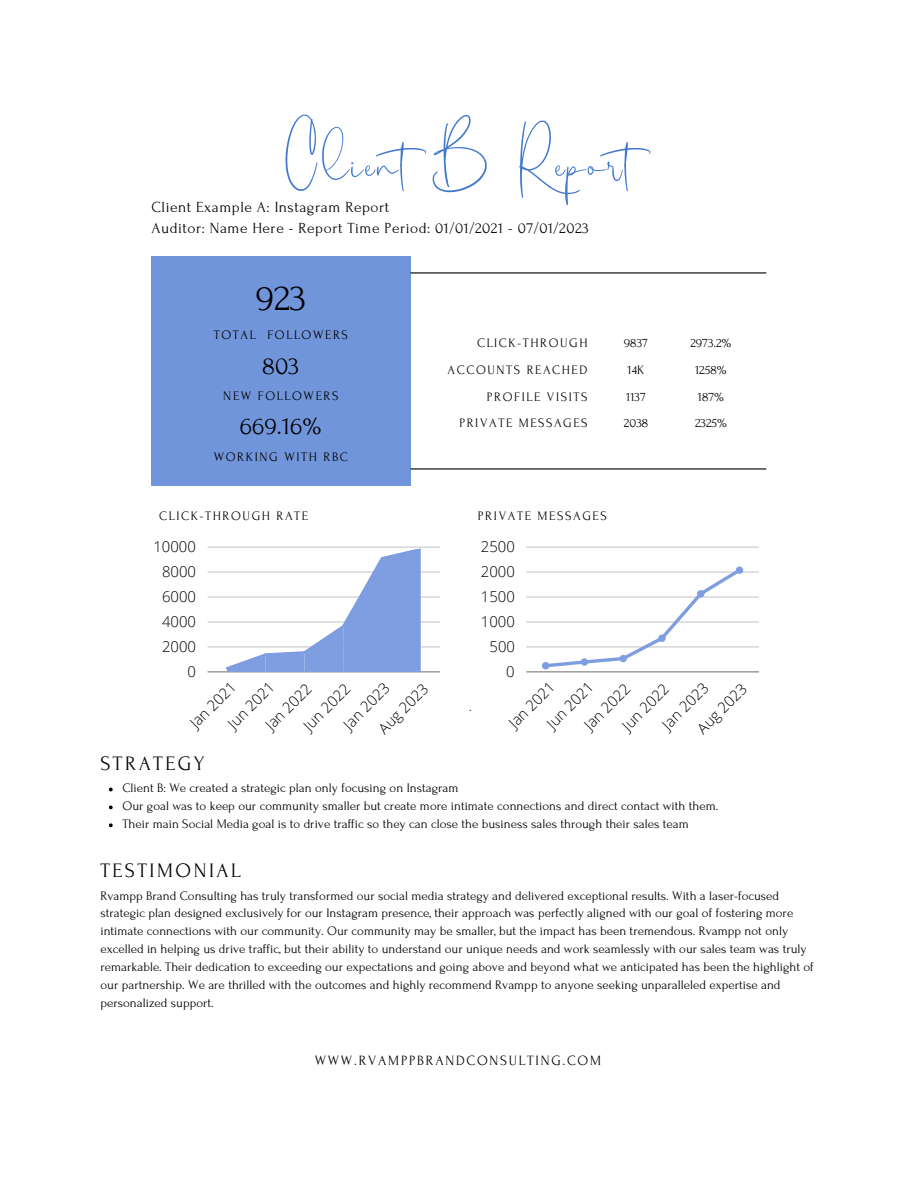
<style>
.page{position:relative;width:918px;height:1188px;background:#fff}
.page>*{position:absolute;margin:0;border:0;box-sizing:border-box;transform-origin:0 0}
.t1{font:52.8px "Blue Signature PERSONALUSE";letter-spacing:.04em;color:#4279cc}
.t2{font:37.65px "Forum";color:#000}
.t3{font:25.05px "Forum";color:#000}
.t4{font:20.55px "Forum";letter-spacing:.12em;color:#000}
.t5{font:15.45px "Forum";letter-spacing:.035em;color:#000}
.t6{font:300 14.85px "Open Sans";color:#000}
.t7{font:14.25px "Forum";letter-spacing:.12em;color:#000}
.t8{font:13.05px/17.9px "Forum";color:#000}
.t9{font:13.05px "Forum";letter-spacing:.12em;color:#000}
.t10{font:12.9px "Forum";letter-spacing:.12em;color:#000}
.t11{font:12.6px "Forum";color:#000}
</style>
<div class="page">
<div style="left:152px;top:256px;width:258px;height:229px;background:#7195db"></div>
<hr style="left:411px;top:272px;width:355px;height:2px;background:#000">
<hr style="left:411px;top:468px;width:355px;height:2px;background:#000">
<hr style="left:208px;top:672px;width:232px;height:1px;background:#000">
<hr style="left:208px;top:647px;width:232px;height:1px;background:#000">
<hr style="left:208px;top:622px;width:232px;height:1px;background:#000">
<hr style="left:208px;top:597px;width:232px;height:1px;background:#000">
<hr style="left:208px;top:572px;width:232px;height:1px;background:#000">
<hr style="left:208px;top:547px;width:232px;height:1px;background:#000">
<svg style="left:227px;top:549px;width:194px;height:123px"></svg>
<svg style="left:109px;top:788px;width:4px;height:3px"></svg>
<svg style="left:109px;top:806px;width:4px;height:3px"></svg>
<svg style="left:109px;top:823px;width:4px;height:4px"></svg>
<hr style="left:526px;top:672px;width:233px;height:1px;background:#000">
<hr style="left:526px;top:647px;width:233px;height:1px;background:#000">
<hr style="left:526px;top:622px;width:233px;height:1px;background:#000">
<hr style="left:526px;top:597px;width:233px;height:1px;background:#000">
<hr style="left:526px;top:572px;width:233px;height:1px;background:#000">
<hr style="left:526px;top:547px;width:233px;height:1px;background:#000">
<svg style="left:542px;top:566px;width:202px;height:103px"></svg>
<p class="t1" style="left:284px;top:141px;width:392px">ClientB Report</p>
<p class="t5" style="left:152px;top:199px;width:239px">Client Example A: Instagram Report</p>
<p class="t5" style="left:152px;top:220px;width:439px">Auditor: Name Here - Report Time Period: 01/01/2021 - 07/01/2023</p>
<h6 class="t2" style="left:256px;top:278px;width:52px">923</h6>
<p class="t9" style="left:214px;top:328px;width:136px">TOTAL FOLLOWERS</p>
<h2 class="t3" style="left:263px;top:352px;width:38px">803</h2>
<p class="t9" style="left:223px;top:389px;width:117px">NEW FOLLOWERS</p>
<h3 class="t3" style="left:240px;top:413px;width:83px">669.16%</h3>
<p class="t9" style="left:214px;top:449px;width:136px">WORKING WITH RBC</p>
<p class="t10" style="left:477px;top:336px;width:112px">CLICK-THROUGH</p>
<p class="t10" style="left:448px;top:363px;width:141px">ACCOUNTS REACHED</p>
<h3 class="t10" style="left:487px;top:390px;width:102px">PROFILE VISITS</h3>
<p class="t10" style="left:624px;top:336px;width:26px">9837</p>
<p class="t10" style="left:628px;top:363px;width:18px">14K</p>
<p class="t10" style="left:626px;top:390px;width:21px">1137</p>
<p class="t10" style="left:690px;top:336px;width:43px">2973.2%</p>
<p class="t10" style="left:695px;top:363px;width:33px">1258%</p>
<p class="t10" style="left:698px;top:390px;width:28px">187%</p>
<p class="t10" style="left:459px;top:416px;width:130px">PRIVATE MESSAGES</p>
<p class="t10" style="left:624px;top:416px;width:26px">2038</p>
<p class="t10" style="left:695px;top:416px;width:34px">2325%</p>
<p class="t9" style="left:159px;top:509px;width:151px">CLICK-THROUGH RATE</p>
<p class="t9" style="left:478px;top:509px;width:130px">PRIVATE MESSAGES</p>
<p class="t6" style="left:153px;top:536px;width:44px">10000</p>
<p class="t6" style="left:481px;top:536px;width:35px">2500</p>
<p class="t6" style="left:162px;top:561px;width:35px">8000</p>
<p class="t6" style="left:481px;top:561px;width:35px">2000</p>
<p class="t6" style="left:162px;top:586px;width:35px">6000</p>
<p class="t6" style="left:481px;top:586px;width:35px">1500</p>
<p class="t6" style="left:162px;top:611px;width:35px">4000</p>
<p class="t6" style="left:481px;top:611px;width:35px">1000</p>
<p class="t6" style="left:162px;top:636px;width:35px">2000</p>
<p class="t6" style="left:490px;top:636px;width:27px">500</p>
<p class="t6" style="left:188px;top:661px;width:10px">0</p>
<p class="t6" style="left:506px;top:661px;width:10px">0</p>
<p class="t6" style="left:339px;top:719px;width:60px;rotate:-45deg">Jan 2023</p>
<p class="t6" style="left:185px;top:718px;width:60px;rotate:-45deg">Jan 2021</p>
<p class="t6" style="left:373px;top:723px;width:65px;rotate:-45deg">Aug 2023</p>
<p class="t6" style="left:223px;top:719px;width:60px;rotate:-45deg">Jun 2021</p>
<p class="t6" style="left:261px;top:720px;width:60px;rotate:-45deg">Jan 2022</p>
<p class="t6" style="left:299px;top:721px;width:60px;rotate:-45deg">Jun 2022</p>
<h1 class="t11" style="left:469px;top:700px;width:4px">.</h1>
<p class="t6" style="left:657px;top:719px;width:60px;rotate:-45deg">Jan 2023</p>
<p class="t6" style="left:504px;top:718px;width:60px;rotate:-45deg">Jan 2021</p>
<p class="t6" style="left:692px;top:723px;width:65px;rotate:-45deg">Aug 2023</p>
<p class="t6" style="left:542px;top:719px;width:60px;rotate:-45deg">Jun 2021</p>
<p class="t6" style="left:579px;top:720px;width:60px;rotate:-45deg">Jan 2022</p>
<p class="t6" style="left:617px;top:721px;width:60px;rotate:-45deg">Jun 2022</p>
<p class="t4" style="left:100px;top:753px;width:106px">STRATEGY</p>
<p class="t8" style="left:123px;top:779px;width:337px">Client B: We created a strategic plan only focusing on Instagram</p>
<p class="t8" style="left:123px;top:797px;width:597px">Our goal was to keep our community smaller but create more intimate connections and direct contact with them.</p>
<p class="t8" style="left:123px;top:815px;width:568px">Their main Social Media goal is to drive traffic so they can close the business sales through their sales team</p>
<p class="t4" style="left:100px;top:860px;width:142px">TESTIMONIAL</p>
<p class="t8" style="left:100px;top:887px;width:715px">Rvampp Brand Consulting has truly transformed our social media strategy and delivered exceptional results. With a laser-focused strategic plan designed exclusively for our Instagram presence, their approach was perfectly aligned with our goal of fostering more intimate connections with our community. Our community may be smaller, but the impact has been tremendous. Rvampp not only excelled in helping us drive traffic, but their ability to understand our unique needs and work seamlessly with our sales team was truly remarkable. Their dedication to exceeding our expectations and going above and beyond what we anticipated has been the highlight of our partnership. We are thrilled with the outcomes and highly recommend Rvampp to anyone seeking unparalleled expertise and personalized support.</p>
<p class="t7" style="left:315px;top:1053px;width:288px">WWW.RVAMPPBRANDCONSULTING.COM</p>
</div>
